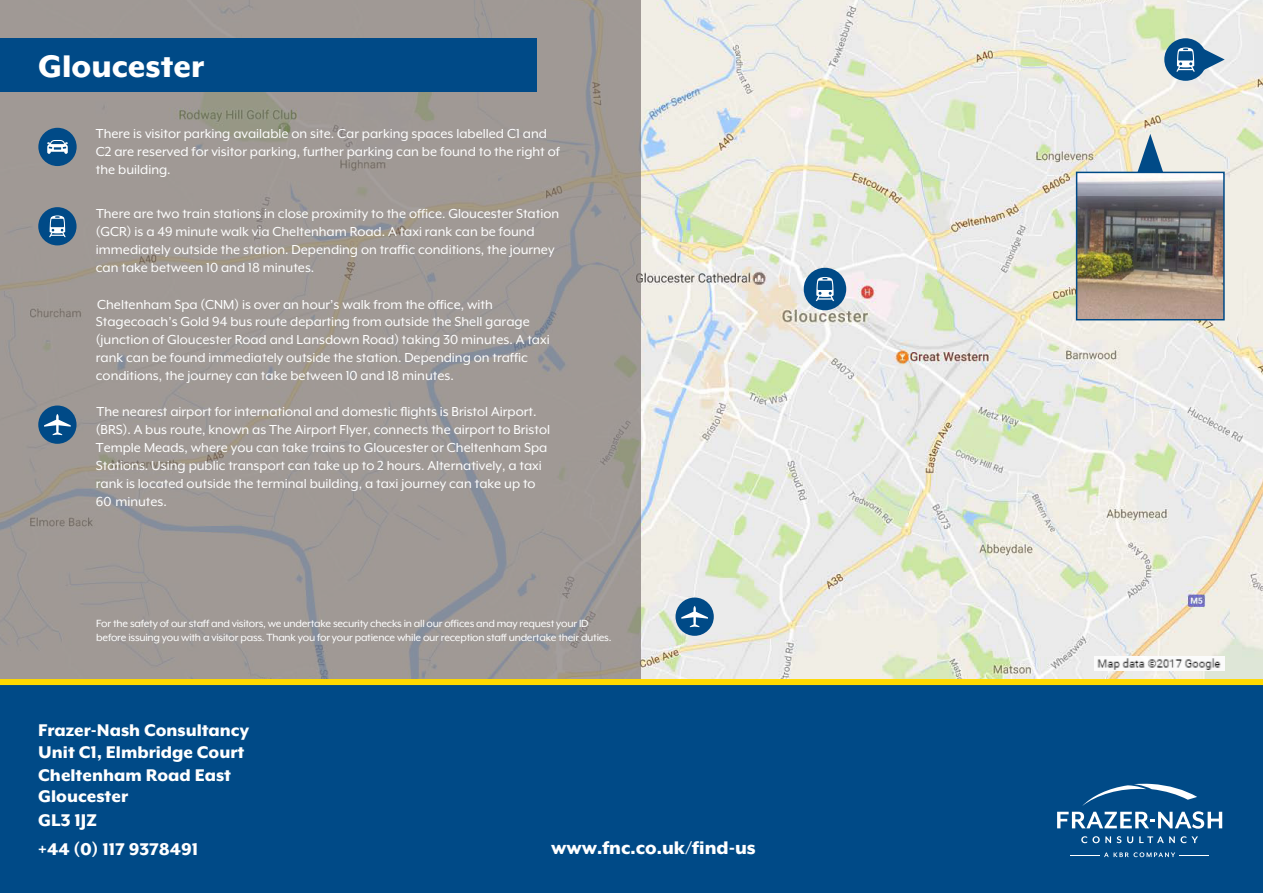
<style>
.page{position:relative;width:1263px;height:893px;background:#fff}
.page>*{position:absolute;margin:0;border:0;box-sizing:border-box;transform-origin:0 0}
.t1{font:800 36px "Mr Eaves XL Mod OT";color:#fff}
.t2{font:800 21px "Mr Eaves XL Mod OT";color:#fff}
.t3{font:800 19.5px/22px "Mr Eaves XL Mod OT";color:#fff}
.t4{font:15px/18px "Mr Eaves XL Mod OT";color:#fff}
.t5{font:12px "Mr Eaves XL Mod OT";letter-spacing:-.02em;color:#fff}
</style>
<div class="page">
<img style="left:640px;top:0;width:623px;height:679px">
<svg style="left:0;top:0;width:640px;height:679px;background:#9e9894"></svg>
<div style="left:1164px;top:38px;width:43px;height:43px;background:#004a87;border-radius:50%"></div>
<svg style="left:1176px;top:47px;width:19px;height:25px"></svg>
<div style="left:0;top:682px;width:1263px;height:211px;background:#004a87"></div>
<div style="left:0;top:38px;width:536px;height:54px;background:#004a87"></div>
<svg style="left:1070px;top:852px;width:139px;height:5px"></svg>
<svg style="left:1081px;top:836px;width:30px;height:7px"></svg>
<svg style="left:1117px;top:836px;width:4px;height:7px"></svg>
<svg style="left:1127px;top:836px;width:6px;height:7px"></svg>
<svg style="left:1139px;top:836px;width:59px;height:7px"></svg>
<svg style="left:1057px;top:784px;width:165px;height:45px"></svg>
<div style="left:0;top:679px;width:1263px;height:6px;background:#ffd900"></div>
<img style="left:1079px;top:175px;width:143px;height:142px">
<div style="left:1076px;top:172px;width:149px;height:148px;border:2px solid #004a87"></div>
<svg style="left:1137px;top:134px;width:26px;height:38px"></svg>
<div style="left:38px;top:207px;width:39px;height:38px;background:#004a87;border-radius:50%"></div>
<svg style="left:49px;top:215px;width:17px;height:22px"></svg>
<div style="left:38px;top:128px;width:39px;height:38px;background:#004a87;border-radius:50%"></div>
<svg style="left:47px;top:140px;width:21px;height:14px"></svg>
<div style="left:38px;top:405px;width:39px;height:39px;background:#004a87;border-radius:50%"></div>
<svg style="left:44px;top:414px;width:27px;height:21px"></svg>
<div style="left:804px;top:268px;width:42px;height:42px;background:#004a87;border-radius:50%"></div>
<svg style="left:816px;top:277px;width:18px;height:24px"></svg>
<div style="left:675px;top:597px;width:39px;height:39px;background:#004a87;border-radius:50%"></div>
<svg style="left:681px;top:606px;width:27px;height:21px"></svg>
<svg style="left:1204px;top:49px;width:21px;height:21px"></svg>
<img style="left:1094px;top:656px;width:131px;height:15px">
<h1 class="t1" style="left:38px;top:46px;width:167px">Gloucester</h1>
<p class="t4" style="left:96px;top:124px;width:465px">There is visitor parking available on site. Car parking spaces labelled C1 and<br>C2 are reserved for visitor parking, further parking can be found to the right of</p>
<p class="t4" style="left:96px;top:160px;width:76px">the building.</p>
<p class="t4" style="left:96px;top:204px;width:465px">There are two train stations in close proximity to the office. Gloucester Station</p>
<p class="t4" style="left:96px;top:223px;width:460px">(GCR) is a 49 minute walk via Cheltenham Road. A taxi rank can be found immediately outside the station. Depending on traffic conditions, the journey can take between 10 and 18 minutes.</p>
<p class="t4" style="left:97px;top:296px;width:397px">Cheltenham Spa (CNM) is over an hour’s walk from the office, with</p>
<p class="t4" style="left:96px;top:331px;width:455px">(junction of Gloucester Road and Lansdown Road) taking 30 minutes. A taxi rank can be found immediately outside the station. Depending on traffic conditions, the journey can take between 10 and 18 minutes.</p>
<p class="t4" style="left:96px;top:313px;width:435px">Stagecoach’s Gold 94 bus route departing from outside the Shell garage</p>
<p class="t4" style="left:97px;top:403px;width:441px">The nearest airport for international and domestic flights is Bristol Airport.</p>
<p class="t4" style="left:96px;top:439px;width:453px">Temple Meads, where you can take trains to Gloucester or Cheltenham Spa Stations. Using public transport can take up to 2 hours. Alternatively, a taxi rank is located outside the terminal building, a taxi journey can take up to 60 minutes.</p>
<p class="t4" style="left:96px;top:421px;width:456px">(BRS). A bus route, known as The Airport Flyer, connects the airport to Bristol</p>
<p class="t5" style="left:96px;top:617px;width:494px">For the safety of our staff and visitors, we undertake security checks in all our offices and may request your ID</p>
<p class="t5" style="left:96px;top:631px;width:517px">before issuing you with a visitor pass. Thank you for your patience while our reception staff undertake their duties.</p>
<h3 class="t3" style="left:38px;top:719px;width:212px">Frazer-Nash Consultancy<br>Unit C1, Elmbridge Court<br>Cheltenham Road East<br>Gloucester</h3>
<h3 class="t3" style="left:38px;top:805px;width:162px;line-height:29.2px">GL3 1JZ<br>+44 (0) 117 9378491</h3>
<h2 class="t2" style="left:551px;top:836px;width:206px">www.fnc.co.uk/find-us</h2>
</div>
